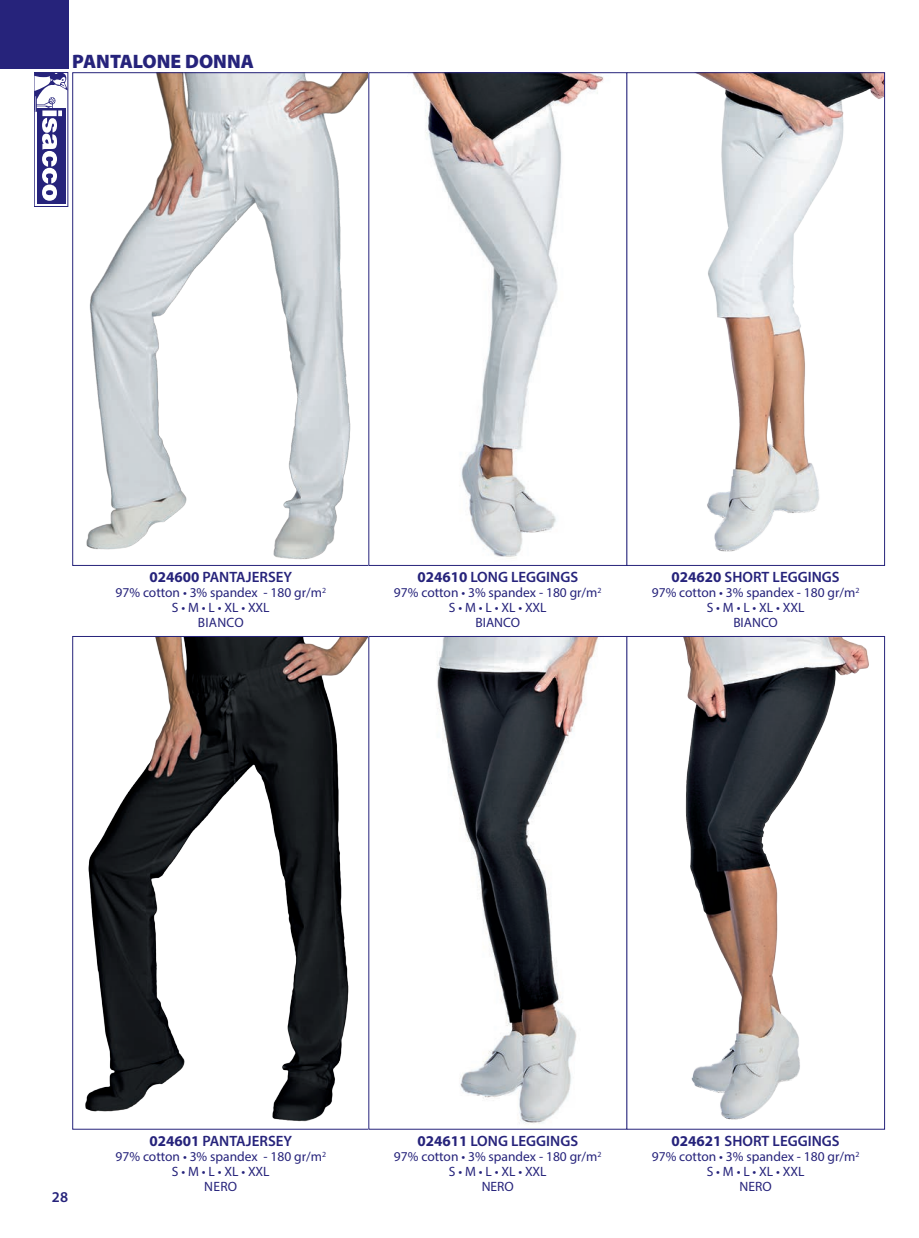
<style>
.page{position:relative;width:919px;height:1238px;background:#fff}
.page>*{position:absolute;margin:0;border:0;box-sizing:border-box;transform-origin:0 0}
.t1{font:900 19.5px "Myriad Pro";color:#26237b}
.t2{font:600 15px "Myriad Pro";color:#26237b}
.t3{font:13.5px/15px "Myriad Pro";color:#26237b;text-align:center}
.s1{font-weight:700}
</style>
<div class="page">
<img style="left:85px;top:638px;width:784px;height:486px">
<img style="left:86px;top:74px;width:518px;height:486px">
<img style="left:698px;top:74px;width:184px;height:478px">
<div style="left:368px;top:72px;width:259px;height:494px;border:1px solid #26237b"></div>
<div style="left:368px;top:636px;width:259px;height:493px;border:1px solid #26237b"></div>
<div style="left:0;top:0;width:68px;height:68px;background:#26237b"></div>
<div style="left:34px;top:72px;width:34px;height:135px;border:1px solid #26237b"></div>
<div style="left:37px;top:108px;width:28px;height:95px;background:#26237b"></div>
<svg style="left:34px;top:73px;width:34px;height:128px"></svg>
<h1 class="t1" style="left:72px;top:48px;width:183px">PANTALONE DONNA</h1>
<p class="t2" style="left:149px;top:567px;width:144px"><span class="s1">024600</span> PANTAJERSEY</p>
<p class="t3" style="left:116px;top:585px;width:212px">97% cotton • 3% spandex - 180 gr/m<sup>2<br></sup>S • M • L • XL • XXL<br>BIANCO</p>
<p class="t2" style="left:417px;top:567px;width:162px"><span class="s1">024610</span> LONG LEGGINGS</p>
<p class="t3" style="left:394px;top:585px;width:209px">97% cotton • 3% spandex - 180 gr/m<sup>2<br></sup>S • M • L • XL • XXL<br>BIANCO</p>
<p class="t2" style="left:671px;top:567px;width:169px"><span class="s1">024620</span> SHORT LEGGINGS</p>
<p class="t3" style="left:651px;top:585px;width:209px">97% cotton • 3% spandex - 180 gr/m<sup>2<br></sup>S • M • L • XL • XXL<br>BIANCO</p>
<p class="t2" style="left:52px;top:1187px;width:18px">28</p>
<p class="t2" style="left:149px;top:1131px;width:144px"><span class="s1">024601</span> PANTAJERSEY</p>
<p class="t3" style="left:116px;top:1148px;width:212px">97% cotton • 3% spandex - 180 gr/m<sup>2<br></sup>S • M • L • XL • XXL<br>NERO</p>
<p class="t2" style="left:417px;top:1131px;width:162px"><span class="s1">024611</span> LONG LEGGINGS</p>
<p class="t3" style="left:394px;top:1148px;width:209px">97% cotton • 3% spandex - 180 gr/m<sup>2<br></sup>S • M • L • XL • XXL<br>NERO</p>
<p class="t2" style="left:671px;top:1131px;width:169px"><span class="s1">024621</span> SHORT LEGGINGS</p>
<p class="t3" style="left:651px;top:1148px;width:209px">97% cotton • 3% spandex - 180 gr/m<sup>2<br></sup>S • M • L • XL • XXL<br>NERO</p>
</div>
